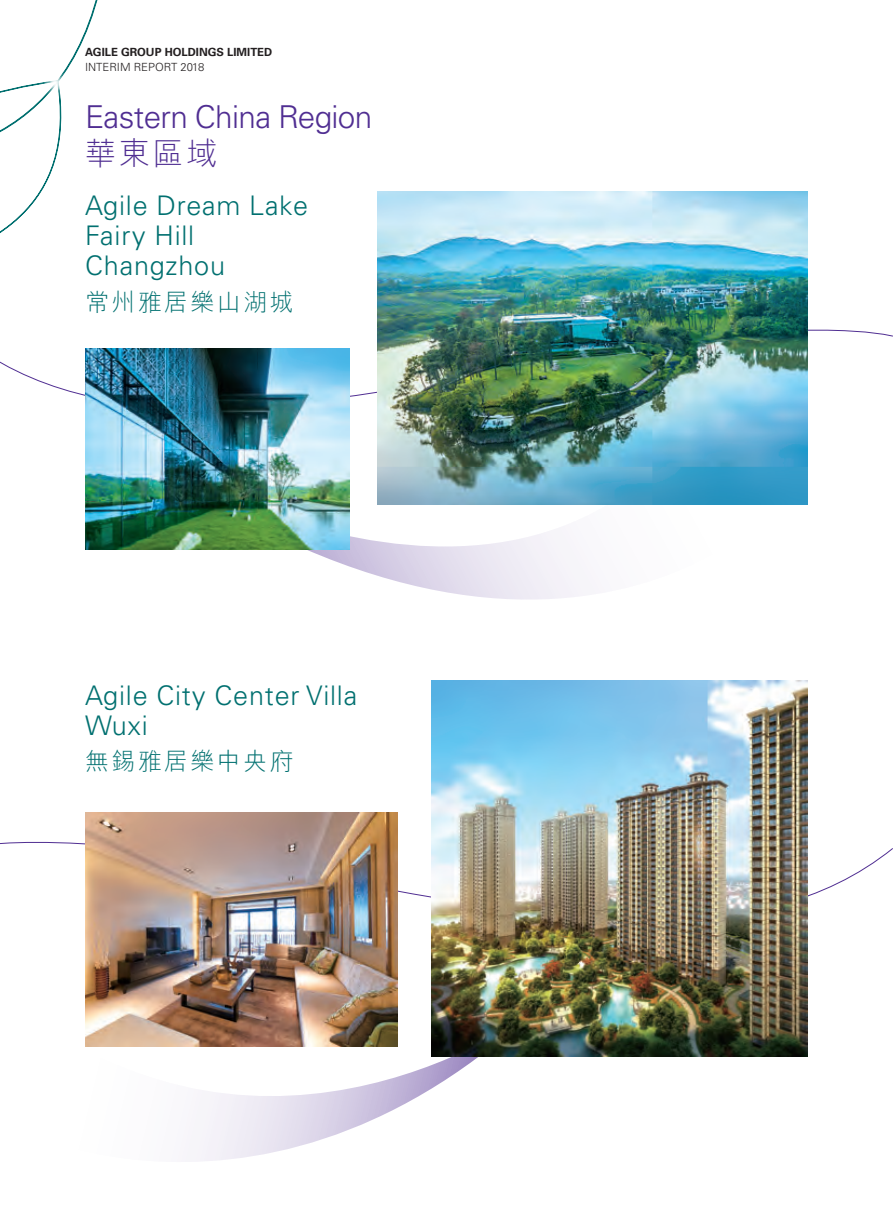
<style>
.page{position:relative;width:893px;height:1212px;background:#fff}
.page>*{position:absolute;margin:0;border:0;box-sizing:border-box;transform-origin:0 0}
.t1{font:300 31.5px "Univers LT Std";letter-spacing:-.02em;color:#502e92}
.t2{font:300 31.5px "M Hei HK";color:#502e92}
.t3{font:300 27px/30px "Univers LT Std";letter-spacing:.03em;color:#017070}
.t4{font:300 24px "M Hei HK";letter-spacing:.1em;color:#017070}
.t5{font:700 11.25px "Univers LT Std";color:#231f20}
.t6{font:300 11.25px "Univers LT Std";color:#231f20}
</style>
<div class="page">
<svg style="left:0;top:0;width:98px;height:233px"></svg>
<img style="left:28px;top:57px;width:53px;height:52px">
<svg style="left:0;top:312px;width:893px;height:84px"></svg>
<svg style="left:196px;top:1003px;width:282px;height:158px"></svg>
<svg style="left:125px;top:367px;width:683px;height:402px"></svg>
<svg style="left:0;top:824px;width:893px;height:135px"></svg>
<img style="left:85px;top:812px;width:312px;height:235px">
<img style="left:85px;top:349px;width:264px;height:200px">
<img style="left:378px;top:191px;width:430px;height:313px">
<img style="left:432px;top:680px;width:376px;height:377px">
<p class="t5" style="left:85px;top:46px;width:189px">AGILE GROUP HOLDINGS LIMITED</p>
<p class="t6" style="left:85px;top:61px;width:121px">INTERIM REPORT 2018</p>
<p class="t1" style="left:85px;top:98px;width:289px">Eastern China Region</p>
<p class="t2" style="left:85px;top:131px;width:134px">華東區域</p>
<p class="t3" style="left:85px;top:191px;width:225px">Agile Dream Lake<br>Fairy Hill</p>
<p class="t3" style="left:85px;top:251px;width:142px">Changzhou</p>
<p class="t4" style="left:85px;top:286px;width:210px">常州雅居樂山湖城</p>
<p class="t3" style="left:85px;top:680px;width:274px">Agile City Center Villa<br>Wuxi</p>
<p class="t4" style="left:85px;top:745px;width:210px">無錫雅居樂中央府</p>
</div>
